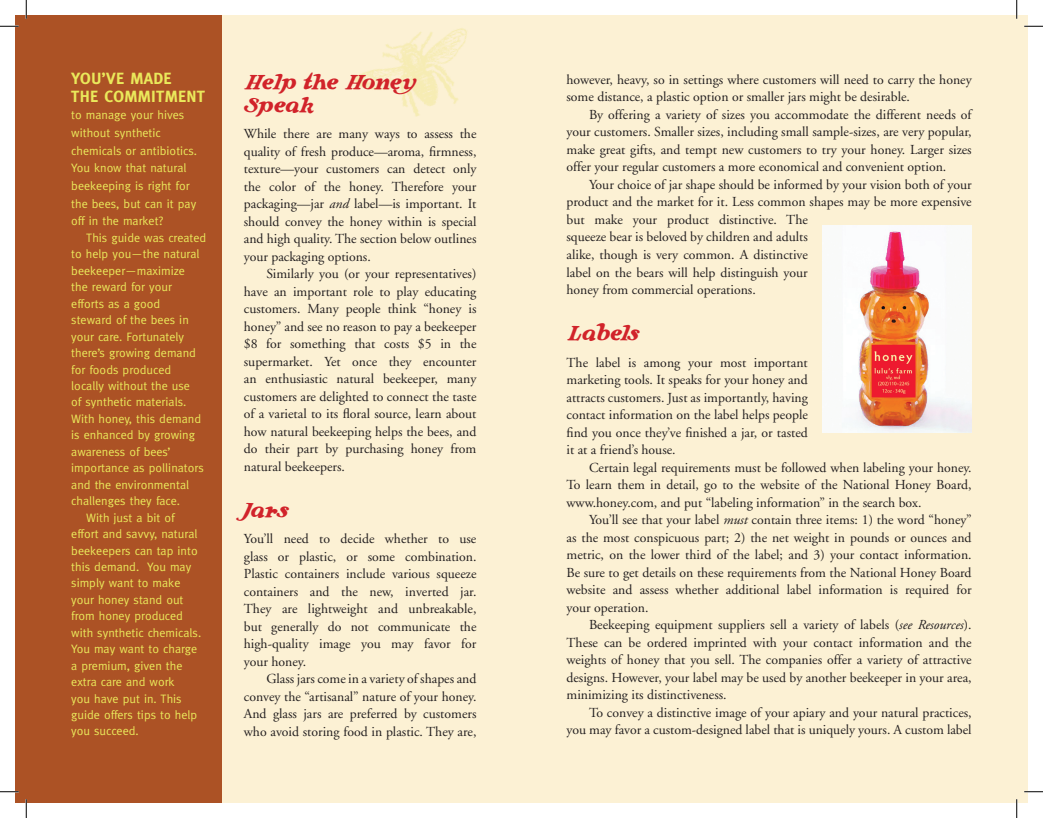
<style>
.page{position:relative;width:1043px;height:818px;background:#fff}
.page>*{position:absolute;margin:0;border:0;box-sizing:border-box;transform-origin:0 0}
.t1{font:22.5px/22.5px "Langhorne";letter-spacing:.02em;color:#d1232a}
.t2{font:700 16.25px/17.8px "Meta";letter-spacing:.02em;color:#eae95b}
.t3{font:13.75px/17.5px "Adobe Garamond";color:#231f20;text-align:justify}
.t4{font:12.25px/17.6px "Meta Normal";color:#eae95b}
.s1{font-family:"Adobe Garamond Italic Os F"}
</style>
<div class="page">
<div style="left:521px;top:15px;width:507px;height:787px;background:#fcf1d4"></div>
<img style="left:822px;top:226px;width:149px;height:206px">
<div style="left:15px;top:15px;width:506px;height:787px;background:#fcf1d4"></div>
<img style="left:355px;top:28px;width:112px;height:89px">
<div style="left:15px;top:15px;width:206px;height:787px;background:#ac5225"></div>
<svg style="left:0;top:25px;width:19px;height:2px"></svg>
<svg style="left:1024px;top:25px;width:18px;height:2px"></svg>
<svg style="left:0;top:790px;width:19px;height:2px"></svg>
<svg style="left:1024px;top:791px;width:18px;height:1px"></svg>
<svg style="left:25px;top:0;width:2px;height:19px"></svg>
<svg style="left:25px;top:799px;width:2px;height:19px"></svg>
<svg style="left:1016px;top:0;width:1px;height:19px"></svg>
<svg style="left:1015px;top:799px;width:2px;height:19px"></svg>
<p class="t2" style="left:71px;top:69px;width:135px">YOU’VE MADE<br>THE COMMITMENT</p>
<p class="t4" style="left:71px;top:106px;width:127px">to manage your hives without synthetic chemicals or antibiotics.<br>You know that natural beekeeping is right for the bees, but can it pay off in the market?</p>
<p class="t4" style="left:86px;top:229px;width:121px">This guide was created</p>
<p class="t4" style="left:71px;top:245px;width:130px">to help you—the natural</p>
<p class="t4" style="left:71px;top:261px;width:115px">beekeeper—maximize</p>
<p class="t4" style="left:71px;top:278px;width:102px">the reward for your</p>
<p class="t4" style="left:71px;top:294px;width:91px">efforts as a good</p>
<p class="t4" style="left:71px;top:311px;width:119px">steward of the bees in</p>
<p class="t4" style="left:71px;top:327px;width:114px">your care. Fortunately</p>
<p class="t4" style="left:71px;top:344px;width:126px">there’s growing demand</p>
<p class="t4" style="left:71px;top:360px;width:101px">for foods produced</p>
<p class="t4" style="left:71px;top:377px;width:120px">locally without the use</p>
<p class="t4" style="left:71px;top:393px;width:117px">of synthetic materials.</p>
<p class="t4" style="left:71px;top:409px;width:131px">With honey, this demand</p>
<p class="t4" style="left:71px;top:426px;width:125px">is enhanced by growing</p>
<p class="t4" style="left:71px;top:442px;width:101px">awareness of bees’</p>
<p class="t4" style="left:71px;top:459px;width:134px">importance as pollinators</p>
<p class="t4" style="left:71px;top:475px;width:119px">and the environmental</p>
<p class="t4" style="left:71px;top:492px;width:110px">challenges they face.</p>
<p class="t4" style="left:86px;top:508px;width:90px">With just a bit of</p>
<p class="t4" style="left:71px;top:525px;width:128px">effort and savvy, natural</p>
<p class="t4" style="left:71px;top:541px;width:128px">beekeepers can tap into</p>
<p class="t4" style="left:71px;top:557px;width:121px">this demand. You may</p>
<p class="t4" style="left:71px;top:574px;width:111px">simply want to make</p>
<p class="t4" style="left:71px;top:590px;width:114px">your honey stand out</p>
<p class="t4" style="left:71px;top:607px;width:113px">from honey produced</p>
<p class="t4" style="left:71px;top:623px;width:131px">with synthetic chemicals.</p>
<p class="t4" style="left:71px;top:640px;width:127px">You may want to charge</p>
<p class="t4" style="left:71px;top:656px;width:113px">a premium, given the</p>
<p class="t4" style="left:71px;top:672px;width:105px">extra care and work</p>
<p class="t4" style="left:71px;top:689px;width:112px">you have put in. This</p>
<p class="t4" style="left:71px;top:705px;width:128px">guide offers tips to help</p>
<p class="t4" style="left:71px;top:722px;width:69px">you succeed.</p>
<h1 class="t1" style="left:244px;top:72px;width:174px">Help the Honey<br>Speak</h1>
<p class="t3" style="left:244px;top:125px;width:234px">While there are many ways to assess the quality of fresh produce—aroma, firmness, texture—your customers can detect only the color of the honey. Therefore your packaging—jar <span class="s1">and</span> label—is important. It should convey the honey within is special and high quality. The section below outlines your packaging options.</p>
<p class="t3" style="left:244px;top:265px;width:234px;text-indent:22px">Similarly you (or your representatives) have an important role to play educating customers. Many people think “honey is honey” and see no reason to pay a beekeeper $8 for something that costs $5 in the supermarket. Yet once they encounter an enthusiastic natural beekeeper, many customers are delighted to connect the taste of a varietal to its floral source, learn about how natural beekeeping helps the bees, and do their part by purchasing honey from natural beekeepers.</p>
<h1 class="t1" style="left:244px;top:499px;width:46px">Jars</h1>
<p class="t3" style="left:244px;top:530px;width:234px">You’ll need to decide whether to use glass or plastic, or some combination.<br>Plastic containers include various squeeze containers and the new, inverted jar.<br>They are lightweight and unbreakable, but generally do not communicate the high-quality image you may favor for your honey.</p>
<p class="t3" style="left:244px;top:670px;width:234px;text-indent:22px">Glass jars come in a variety of shapes and convey the “artisanal” nature of your honey.<br>And glass jars are preferred by customers who avoid storing food in plastic. They are,</p>
<p class="t3" style="left:566px;top:71px;width:407px">however, heavy, so in settings where customers will need to carry the honey some distance, a plastic option or smaller jars might be desirable.</p>
<p class="t3" style="left:566px;top:106px;width:406px;text-indent:22px">By offering a variety of sizes you accommodate the different needs of your customers. Smaller sizes, including small sample-sizes, are very popular, make great gifts, and tempt new customers to try your honey. Larger sizes offer your regular customers a more economical and convenient option.</p>
<p class="t3" style="left:566px;top:176px;width:407px;text-align:left;text-indent:22px">Your choice of jar shape should be informed by your vision both of your product and the market for it. Less common shapes may be more expensive but make your product distinctive. The<br>squeeze bear is beloved by children and adults<br>alike, though is very common. A distinctive<br>label on the bears will help distinguish your<br>honey from commercial operations.</p>
<h1 class="t1" style="left:566px;top:323px;width:74px">Labels</h1>
<p class="t3" style="left:566px;top:354px;width:243px">The label is among your most important marketing tools. It speaks for your honey and attracts customers. Just as importantly, having contact information on the label helps people find you once they’ve finished a jar, or tasted it at a friend’s house.</p>
<p class="t3" style="left:566px;top:459px;width:407px;text-indent:22px">Certain legal requirements must be followed when labeling your honey.<br>To learn them in detail, go to the website of the National Honey Board, www.honey.com, and put “labeling information” in the search box.</p>
<p class="t3" style="left:566px;top:511px;width:406px;text-indent:23px">You’ll see that your label <span class="s1">must</span> contain three items: 1) the word “honey” as the most conspicuous part; 2) the net weight in pounds or ounces and metric, on the lower third of the label; and 3) your contact information.<br>Be sure to get details on these requirements from the National Honey Board website and assess whether additional label information is required for your operation.</p>
<p class="t3" style="left:566px;top:616px;width:406px;text-indent:22px">Beekeeping equipment suppliers sell a variety of labels (<span class="s1">see Resources</span>).<br>These can be ordered imprinted with your contact information and the weights of honey that you sell. The companies offer a variety of attractive designs. However, your label may be used by another beekeeper in your area, minimizing its distinctiveness.</p>
<p class="t3" style="left:566px;top:704px;width:407px;text-align:right">To convey a distinctive image of your apiary and your natural practices, you may favor a custom-designed label that is uniquely yours. A custom label</p>
</div>
